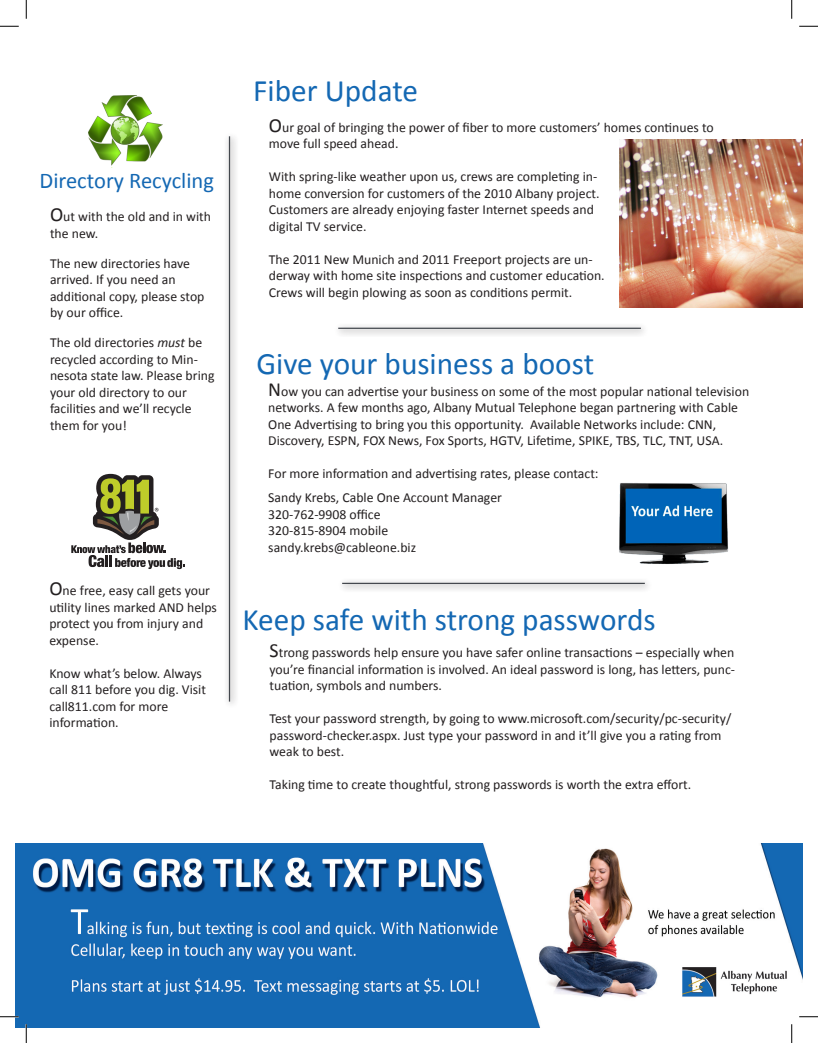
<style>
.page{position:relative;width:818px;height:1043px;background:#fff}
.page>*{position:absolute;margin:0;border:0;box-sizing:border-box;transform-origin:0 0}
.t1{font:31.25px "Calibri";color:#1468b3}
.t2{font:22.5px "Calibri";color:#1468b3}
.t3{font:13.75px/16.5px "Calibri";color:#231f20}
.s1{font-size:20px}
.s2{font-style:italic}
</style>
<div class="page">
<div style="left:333px;top:322px;width:314px;height:15px;background:#231f20;opacity:.75"></div>
<hr style="left:338px;top:328px;width:303px;height:1px;background:#44484e">
<div style="left:224px;top:131px;width:14px;height:577px;background:#231f20;opacity:.75"></div>
<hr style="left:229px;top:136px;width:1px;height:565px;background:#44484e">
<img style="left:620px;top:139px;width:182px;height:168px">
<img style="left:88px;top:96px;width:75px;height:72px">
<svg style="left:71px;top:474px;width:113px;height:95px"></svg>
<div style="left:337px;top:577px;width:314px;height:15px;background:#231f20;opacity:.75"></div>
<hr style="left:342px;top:582px;width:302px;height:2px;background:#44484e">
<img style="left:619px;top:483px;width:110px;height:81px">
<img style="left:16px;top:843px;width:786px;height:185px">
<svg style="left:0;top:25px;width:19px;height:2px"></svg>
<svg style="left:799px;top:25px;width:19px;height:2px"></svg>
<svg style="left:0;top:1015px;width:19px;height:2px"></svg>
<svg style="left:799px;top:1015px;width:19px;height:2px"></svg>
<svg style="left:25px;top:0;width:2px;height:19px"></svg>
<svg style="left:25px;top:1024px;width:2px;height:18px"></svg>
<svg style="left:791px;top:0;width:1px;height:19px"></svg>
<svg style="left:790px;top:1024px;width:2px;height:18px"></svg>
<p class="t2" style="left:39px;top:166px;width:176px">Directory Recycling</p>
<p class="t3" style="left:50px;top:208px;width:162px"><span class="s1">O</span>ut with the old and in with the new.</p>
<p class="t3" style="left:50px;top:255px;width:141px">The new directories have</p>
<p class="t3" style="left:50px;top:271px;width:127px">arrived. If you need an</p>
<p class="t3" style="left:50px;top:288px;width:156px">additional copy, please stop by our office.</p>
<p class="t3" style="left:50px;top:334px;width:166px">The old directories <span class="s2">must</span> be recycled according to Min&shy;nesota state law. Please bring your old directory to our</p>
<p class="t3" style="left:50px;top:400px;width:143px">facilities and we’ll recycle them for you!</p>
<p class="t3" style="left:49px;top:582px;width:162px"><span class="s1">O</span>ne free, easy call gets your</p>
<p class="t3" style="left:49px;top:598px;width:169px">utility lines marked AND helps protect you from injury and expense.</p>
<p class="t3" style="left:49px;top:664px;width:154px">Know what’s below. Always</p>
<p class="t3" style="left:49px;top:681px;width:158px">call 811 before you dig. Visit call811.com for more</p>
<p class="t3" style="left:49px;top:714px;width:71px">information.</p>
<p class="t1" style="left:253px;top:71px;width:166px">Fiber Update</p>
<p class="t3" style="left:269px;top:119px;width:446px"><span class="s1">O</span>ur goal of bringing the power of fiber to more customers’ homes continues to move full speed ahead.</p>
<p class="t3" style="left:269px;top:168px;width:332px">With spring-like weather upon us, crews are completing in&shy;home conversion for customers of the 2010 Albany project.<br>Customers are already enjoying faster Internet speeds and digital TV service.</p>
<p class="t3" style="left:269px;top:251px;width:337px">The 2011 New Munich and 2011 Freeport projects are un&shy;derway with home site inspections and customer education.<br>Crews will begin plowing as soon as conditions permit.</p>
<p class="t1" style="left:256px;top:343px;width:339px">Give your business a boost</p>
<p class="t3" style="left:268px;top:383px;width:482px"><span class="s1">N</span>ow you can advertise your business on some of the most popular national television</p>
<p class="t3" style="left:268px;top:399px;width:471px">networks. A few months ago, Albany Mutual Telephone began partnering with Cable</p>
<p class="t3" style="left:268px;top:416px;width:449px">One Advertising to bring you this opportunity. Available Networks include: CNN,</p>
<p class="t3" style="left:268px;top:432px;width:456px">Discovery, ESPN, FOX News, Fox Sports, HGTV, Lifetime, SPIKE, TBS, TLC, TNT, USA.</p>
<p class="t3" style="left:268px;top:465px;width:332px">For more information and advertising rates, please contact:</p>
<p class="t3" style="left:268px;top:489px;width:235px">Sandy Krebs, Cable One Account Manager</p>
<p class="t3" style="left:268px;top:506px;width:114px">320-762-9908 office</p>
<p class="t3" style="left:268px;top:522px;width:121px">320-815-8904 mobile</p>
<p class="t3" style="left:268px;top:539px;width:149px">sandy.krebs@cableone.biz</p>
<p class="t1" style="left:243px;top:600px;width:414px">Keep safe with strong passwords</p>
<p class="t3" style="left:269px;top:644px;width:467px;text-align:justify"><span class="s1">S</span>trong passwords help ensure you have safer online transactions – especially when you’re financial information is involved. An ideal password is long, has letters, punc&shy;tuation, symbols and numbers.</p>
<p class="t3" style="left:269px;top:710px;width:463px">Test your password strength, by going to www.microsoft.com/security/pc-security/ password-checker.aspx. Just type your password in and it’ll give you a rating from weak to best.</p>
<p class="t3" style="left:269px;top:776px;width:423px">Taking time to create thoughtful, strong passwords is worth the extra effort.</p>
</div>
